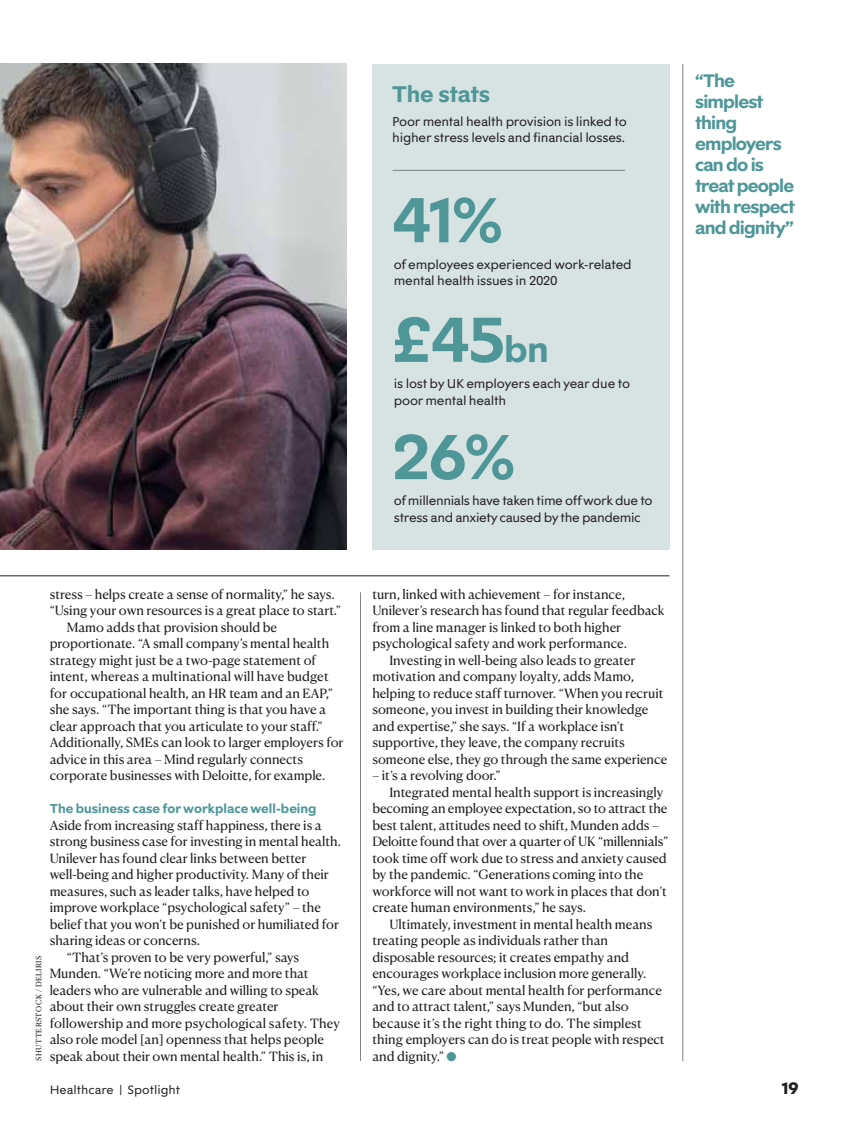
<style>
.page{position:relative;width:849px;height:1129px;background:#fff}
.page>*{position:absolute;margin:0;border:0;box-sizing:border-box;transform-origin:0 0}
.t1{font:700 63px/117.3px "Reg.Modn";color:#4e9697}
.t2{font:700 22.5px "Reg.Modn";letter-spacing:-.01em;color:#4e9697}
.t3{font:700 18px/21px "Reg.Modn";letter-spacing:-.045em;color:#4e9697}
.t4{font:800 16.5px "Reg.Modn";color:#231f20}
.t5{font:12.75px "Canela Text";color:#231f20}
.t6{font:12.75px/16.5px "Reg.Modn";letter-spacing:-.02em;color:#231f20}
.t7{font:12.75px "Canela Text";letter-spacing:-.02em;color:#231f20}
.t8{font:700 12.75px "Reg.Modn";color:#4e9697}
.t9{font:12px "Reg.Modn";color:#231f20}
.t10{font:7.5px "Canela Text";letter-spacing:.045em;color:#231f20}
.s1{font-size:36px}
</style>
<div class="page">
<hr style="left:682px;top:64px;width:1px;height:997px;background:#808285">
<hr style="left:360px;top:592px;width:1px;height:469px;background:#808285">
<img style="left:0;top:64px;width:347px;height:485px">
<div style="left:372px;top:64px;width:297px;height:485px;background:#d7e2e3"></div>
<hr style="left:0;top:575px;width:669px;height:1px;background:#231f20">
<hr style="left:392px;top:170px;width:233px;height:1px;background:#808285">
<p class="t5" style="left:50px;top:588px;width:286px">stress – helps create a sense of normality,” he says.</p>
<p class="t5" style="left:50px;top:605px;width:293px">“Using your own resources is a great place to start.”</p>
<p class="t5" style="left:67px;top:621px;width:212px">Mamo adds that provision should be</p>
<p class="t5" style="left:50px;top:637px;width:281px">proportionate. “A small company’s mental health</p>
<p class="t5" style="left:50px;top:654px;width:268px">strategy might just be a two-page statement of</p>
<p class="t5" style="left:50px;top:670px;width:280px">intent, whereas a multinational will have budget</p>
<p class="t5" style="left:50px;top:687px;width:285px">for occupational health, an HR team and an EAP,”</p>
<p class="t5" style="left:50px;top:703px;width:278px">she says. “The important thing is that you have a</p>
<p class="t5" style="left:50px;top:720px;width:274px">clear approach that you articulate to your staff.”</p>
<p class="t5" style="left:50px;top:736px;width:295px">Additionally, SMEs can look to larger employers for</p>
<p class="t5" style="left:50px;top:753px;width:255px">advice in this area – Mind regularly connects</p>
<p class="t5" style="left:50px;top:769px;width:277px">corporate businesses with Deloitte, for example.</p>
<p class="t8" style="left:50px;top:803px;width:268px">The business case for workplace well-being</p>
<p class="t5" style="left:50px;top:819px;width:274px">Aside from increasing staff happiness, there is a</p>
<p class="t5" style="left:50px;top:835px;width:293px">strong business case for investing in mental health.</p>
<p class="t5" style="left:50px;top:852px;width:258px">Unilever has found clear links between better</p>
<p class="t5" style="left:50px;top:868px;width:280px">well-being and higher productivity. Many of their</p>
<p class="t5" style="left:50px;top:885px;width:261px">measures, such as leader talks, have helped to</p>
<p class="t5" style="left:50px;top:901px;width:273px">improve workplace “psychological safety” – the</p>
<p class="t5" style="left:50px;top:918px;width:291px">belief that you won’t be punished or humiliated for</p>
<p class="t5" style="left:50px;top:934px;width:152px">sharing ideas or concerns.</p>
<p class="t5" style="left:67px;top:951px;width:234px">“That’s proven to be very powerful,” says</p>
<p class="t5" style="left:50px;top:967px;width:260px">Munden. “We’re noticing more and more that</p>
<p class="t5" style="left:50px;top:984px;width:271px">leaders who are vulnerable and willing to speak</p>
<p class="t5" style="left:50px;top:1000px;width:230px">about their own struggles create greater</p>
<p class="t5" style="left:50px;top:1017px;width:292px">followership and more psychological safety. They</p>
<p class="t5" style="left:50px;top:1033px;width:276px">also role model [an] openness that helps people</p>
<p class="t5" style="left:50px;top:1050px;width:275px">speak about their own mental health.” This is, in</p>
<p class="t10" style="left:35px;top:1061px;width:107px;rotate:-90deg">SHUTTERSTOCK / DELIRIS</p>
<h2 class="t2" style="left:392px;top:84px;width:100px">The stats</h2>
<p class="t6" style="left:392px;top:114px;width:236px">Poor mental health provision is linked to higher stress levels and financial losses.</p>
<h1 class="t1" style="left:392px;top:167px;width:112px">41%</h1>
<p class="t6" style="left:394px;top:257px;width:239px">of employees experienced work-related mental health issues in 2020</p>
<h1 class="t1" style="left:392px;top:286px;width:158px">£45<span class="s1">bn<br></span>26%</h1>
<p class="t6" style="left:394px;top:376px;width:238px">is lost by UK employers each year due to poor mental health</p>
<p class="t6" style="left:394px;top:494px;width:260px">of millennials have taken time off work due to stress and anxiety caused by the pandemic</p>
<p class="t5" style="left:372px;top:588px;width:254px">turn, linked with achievement – for instance,</p>
<p class="t5" style="left:372px;top:605px;width:294px">Unilever’s research has found that regular feedback</p>
<p class="t5" style="left:372px;top:621px;width:250px">from a line manager is linked to both higher</p>
<p class="t5" style="left:372px;top:638px;width:256px">psychological safety and work performance.</p>
<p class="t5" style="left:389px;top:654px;width:247px">Investing in well-being also leads to greater</p>
<p class="t5" style="left:372px;top:671px;width:263px">motivation and company loyalty, adds Mamo,</p>
<p class="t5" style="left:372px;top:687px;width:293px">helping to reduce staff turnover. “When you recruit</p>
<p class="t5" style="left:372px;top:704px;width:277px">someone, you invest in building their knowledge</p>
<p class="t5" style="left:372px;top:720px;width:253px">and expertise,” she says. “If a workplace isn’t</p>
<p class="t5" style="left:372px;top:737px;width:254px">supportive, they leave, the company recruits</p>
<p class="t5" style="left:372px;top:753px;width:296px">someone else, they go through the same experience</p>
<p class="t5" style="left:372px;top:770px;width:130px">– it’s a revolving door.”</p>
<p class="t5" style="left:389px;top:786px;width:275px">Integrated mental health support is increasingly</p>
<p class="t5" style="left:372px;top:803px;width:296px">becoming an employee expectation, so to attract the</p>
<p class="t5" style="left:372px;top:819px;width:288px">best talent, attitudes need to shift, Munden adds –</p>
<p class="t7" style="left:372px;top:836px;width:297px">Deloitte found that over a quarter of UK “millennials”</p>
<p class="t5" style="left:372px;top:852px;width:296px">took time off work due to stress and anxiety caused</p>
<p class="t5" style="left:372px;top:869px;width:272px">by the pandemic. “Generations coming into the</p>
<p class="t5" style="left:372px;top:885px;width:296px">workforce will not want to work in places that don’t</p>
<p class="t5" style="left:372px;top:902px;width:215px">create human environments,” he says.</p>
<p class="t5" style="left:389px;top:918px;width:264px">Ultimately, investment in mental health means</p>
<p class="t5" style="left:372px;top:935px;width:237px">treating people as individuals rather than</p>
<p class="t5" style="left:372px;top:951px;width:258px">disposable resources; it creates empathy and</p>
<p class="t5" style="left:372px;top:968px;width:275px">encourages workplace inclusion more generally.</p>
<p class="t5" style="left:372px;top:984px;width:291px">“Yes, we care about mental health for performance</p>
<p class="t5" style="left:372px;top:1001px;width:258px">and to attract talent,” says Munden, “but also</p>
<p class="t5" style="left:372px;top:1017px;width:271px">because it’s the right thing to do. The simplest</p>
<p class="t5" style="left:372px;top:1034px;width:294px">thing employers can do is treat people with respect</p>
<p class="t5" style="left:372px;top:1050px;width:73px">and dignity.”</p>
<h3 class="t3" style="left:695px;top:72px;width:101px">“The simplest thing employers can do is treat people with respect</h3>
<h3 class="t3" style="left:695px;top:219px;width:100px">and dignity"</h3>
<p class="t9" style="left:50px;top:1084px;width:132px">Healthcare | Spotlight</p>
<p class="t4" style="left:781px;top:1081px;width:18px">19</p>
</div>
